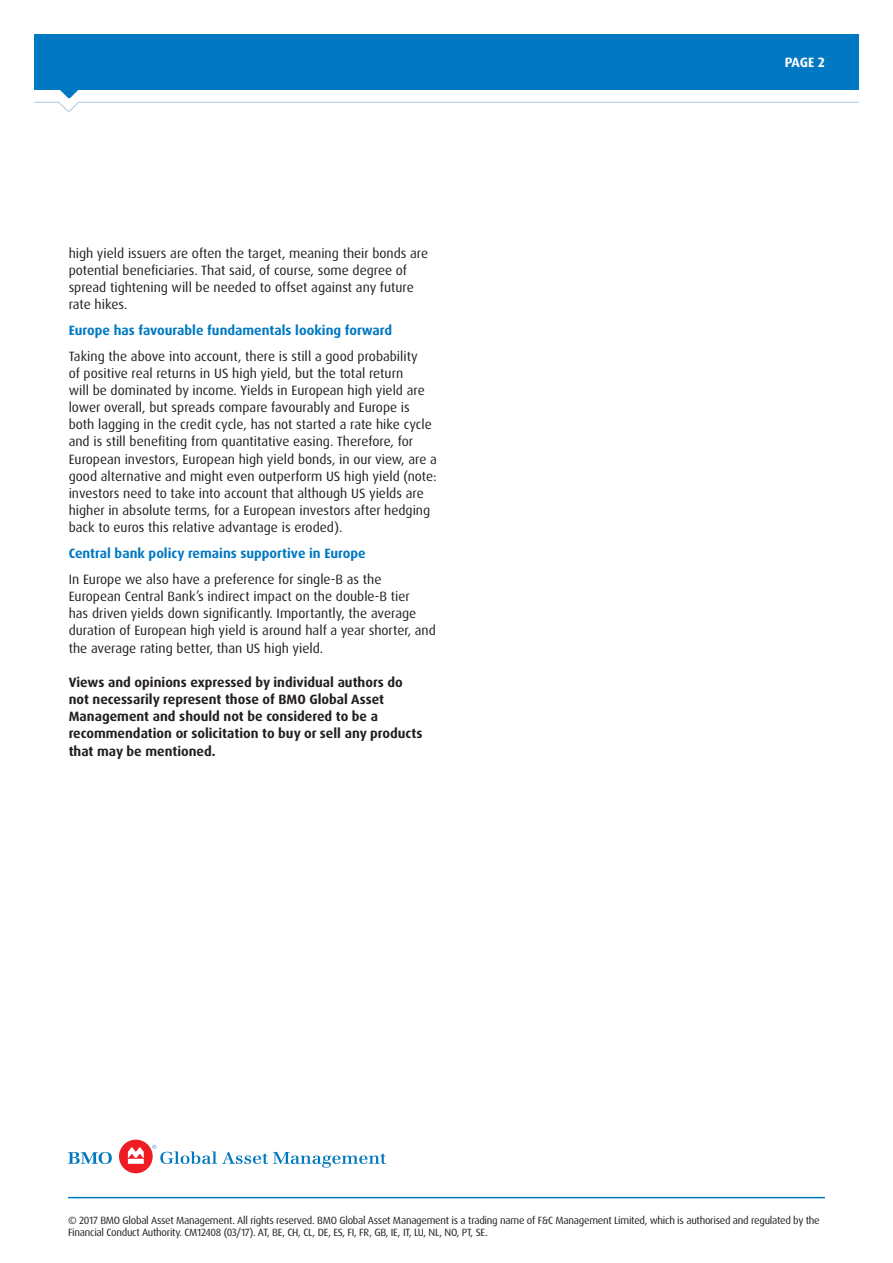
<style>
.page{position:relative;width:893px;height:1263px;background:#fff}
.page>*{position:absolute;margin:0;border:0;box-sizing:border-box;transform-origin:0 0}
.t1{font:13.5px/17.1px "Dax Pro";color:#231f20}
.t2{font:700 13.5px/17.1px "Dax Pro";color:#231f20}
.t3{font:700 13.5px "Dax Pro";color:#0079c2}
.t4{font:700 13.5px "Dax Pro";color:#fff}
.t5{font:10.5px/12.6px "Dax Pro";letter-spacing:-.025em;color:#231f20}
</style>
<div class="page">
<div style="left:34px;top:34px;width:825px;height:56px;background:#0079c2"></div>
<svg style="left:34px;top:90px;width:825px;height:22px"></svg>
<hr style="left:68px;top:1197px;width:757px;height:1px;background:#0079c2">
<svg style="left:68px;top:1152px;width:44px;height:12px"></svg>
<div style="left:119px;top:1139px;width:34px;height:34px;background:#ee1d23;border-radius:50%"></div>
<svg style="left:128px;top:1147px;width:16px;height:17px"></svg>
<svg style="left:152px;top:1145px;width:234px;height:23px"></svg>
<p class="t1" style="left:69px;top:244px;width:361px">high yield issuers are often the target, meaning their bonds are potential beneficiaries. That said, of course, some degree of spread tightening will be needed to offset against any future rate hikes.</p>
<p class="t3" style="left:69px;top:321px;width:325px">Europe has favourable fundamentals looking forward</p>
<p class="t1" style="left:69px;top:347px;width:370px">Taking the above into account, there is still a good probability<br>of positive real returns in US high yield, but the total return<br>will be dominated by income. Yields in European high yield are lower overall, but spreads compare favourably and Europe is both lagging in the credit cycle, has not started a rate hike cycle and is still benefiting from quantitative easing. Therefore, for European investors, European high yield bonds, in our view, are a good alternative and might even outperform US high yield (note: investors need to take into account that although US yields are higher in absolute terms, for a European investors after hedging back to euros this relative advantage is eroded).</p>
<p class="t3" style="left:69px;top:545px;width:299px">Central bank policy remains supportive in Europe</p>
<p class="t1" style="left:69px;top:571px;width:369px">In Europe we also have a preference for single-B as the European Central Bank’s indirect impact on the double-B tier<br>has driven yields down significantly. Importantly, the average duration of European high yield is around half a year shorter, and the average rating better, than US high yield.</p>
<p class="t2" style="left:69px;top:674px;width:355px">Views and opinions expressed by individual authors do not necessarily represent those of BMO Global Asset Management and should not be considered to be a recommendation or solicitation to buy or sell any products that may be mentioned.</p>
<p class="t4" style="left:785px;top:54px;width:42px">PAGE 2</p>
<p class="t5" style="left:68px;top:1214px;width:753px">© 2017 BMO Global Asset Management. All rights reserved. BMO Global Asset Management is a trading name of F&amp;C Management Limited, which is authorised and regulated by the<br>Financial Conduct Authority. CM12408 (03/17). AT, BE, CH, CL, DE, ES, FI, FR, GB, IE, IT, LU, NL, NO, PT, SE.</p>
</div>
